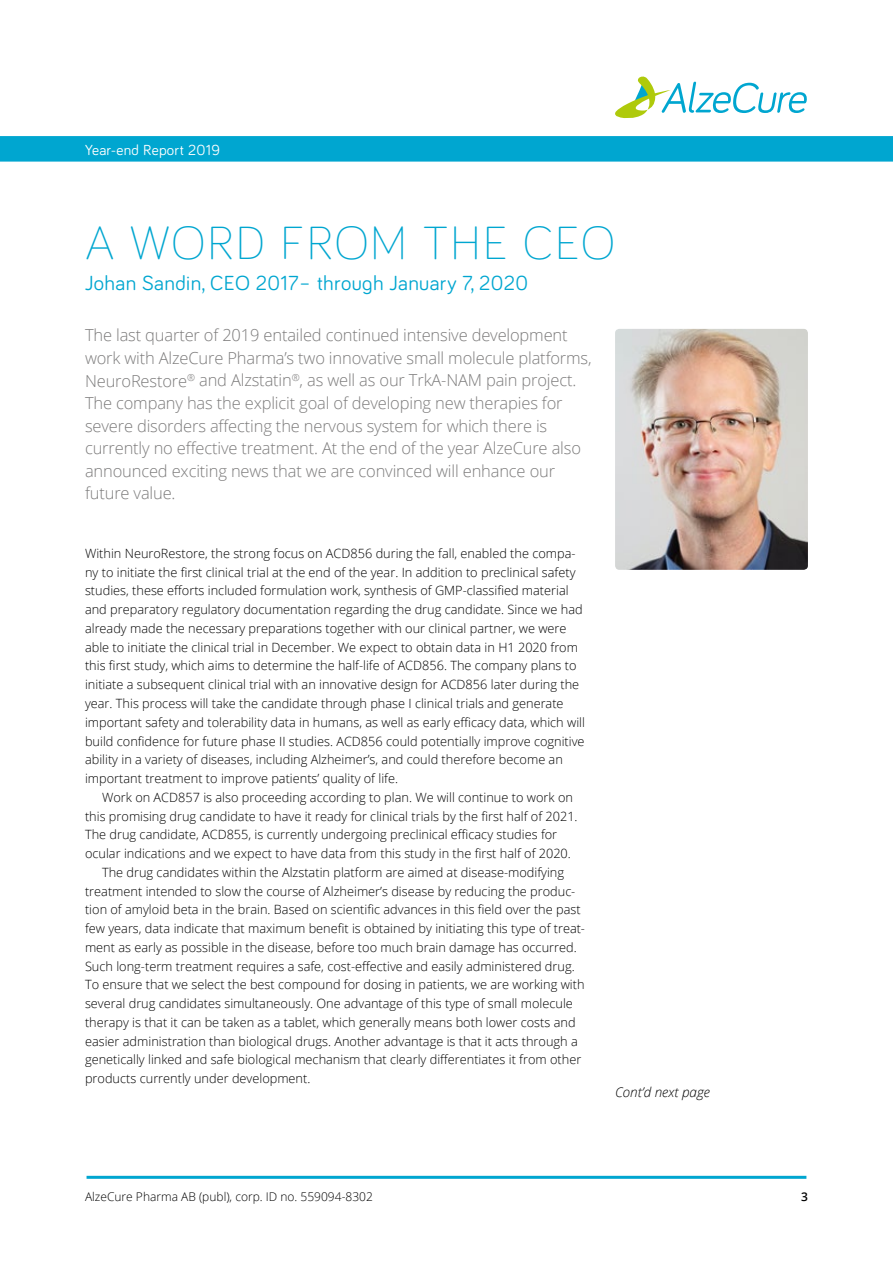
<style>
.page{position:relative;width:893px;height:1263px;background:#fff}
.page>*{position:absolute;margin:0;border:0;box-sizing:border-box;transform-origin:0 0}
.t1{font:300 48px "Bariol";letter-spacing:.04em;color:#00a6d0}
.t2{font:21px "Bariol";letter-spacing:.02em;color:#00a6d0}
.t3{font:300 16.5px/22.5px "Open Sans";letter-spacing:-.01em;color:#7c7b7b}
.t4{font:15px "Bariol";letter-spacing:.02em;color:#fff}
.t5{font:italic 300 13.5px "Open Sans";color:#000}
.t6{font:300 12.75px/18.8px "Open Sans";color:#000}
.t7{font:300 12px "Open Sans";color:#000}
.t8{font:600 12px "Open Sans";color:#000}
</style>
<div class="page">
<svg style="left:615px;top:77px;width:192px;height:41px"></svg>
<svg style="left:0;top:136px;width:893px;height:26px;background:#04a7d0"></svg>
<hr style="left:87px;top:1176px;width:719px;height:3px;background:#00a6d0">
<img style="left:615px;top:329px;width:193px;height:241px">
<p class="t4" style="left:85px;top:139px;width:136px">Year-end Report 2019</p>
<h1 class="t1" style="left:85px;top:210px;width:531px">A WORD FROM THE CEO</h1>
<h2 class="t2" style="left:85px;top:269px;width:445px">Johan Sandin, CEO 2017– through January 7, 2020</h2>
<p class="t3" style="left:85px;top:324px;width:508px">The last quarter of 2019 entailed continued intensive development work with AlzeCure Pharma’s two innovative small molecule platforms, NeuroRestore<sup>®</sup> and Alzstatin<sup>®</sup>, as well as our TrkA-NAM pain project.<br>The company has the explicit goal of developing new therapies for severe disorders affecting the nervous system for which there is currently no effective treatment. At the end of the year AlzeCure also announced exciting news that we are convinced will enhance our future value.</p>
<p class="t6" style="left:85px;top:544px;width:501px">Within NeuroRestore, the strong focus on ACD856 during the fall, enabled the compa&shy;ny to initiate the first clinical trial at the end of the year. In addition to preclinical safety studies, these efforts included formulation work, synthesis of GMP-classified material and preparatory regulatory documentation regarding the drug candidate. Since we had already made the necessary preparations together with our clinical partner, we were able to initiate the clinical trial in December. We expect to obtain data in H1 2020 from this first study, which aims to determine the half-life of ACD856. The company plans to initiate a subsequent clinical trial with an innovative design for ACD856 later during the year. This process will take the candidate through phase I clinical trials and generate important safety and tolerability data in humans, as well as early efficacy data, which will build confidence for future phase II studies. ACD856 could potentially improve cognitive ability in a variety of diseases, including Alzheimer’s, and could therefore become an important treatment to improve patients’ quality of life.</p>
<p class="t6" style="left:102px;top:787px;width:472px">Work on ACD857 is also proceeding according to plan. We will continue to work on</p>
<p class="t6" style="left:85px;top:806px;width:494px">this promising drug candidate to have it ready for clinical trials by the first half of 2021.</p>
<p class="t6" style="left:85px;top:825px;width:474px">The drug candidate, ACD855, is currently undergoing preclinical efficacy studies for</p>
<p class="t6" style="left:85px;top:844px;width:487px">ocular indications and we expect to have data from this study in the first half of 2020.</p>
<p class="t6" style="left:102px;top:862px;width:463px">The drug candidates within the Alzstatin platform are aimed at disease-modifying</p>
<p class="t6" style="left:85px;top:881px;width:492px">treatment intended to slow the course of Alzheimer’s disease by reducing the produc-</p>
<p class="t6" style="left:85px;top:900px;width:497px">tion of amyloid beta in the brain. Based on scientific advances in this field over the past</p>
<p class="t6" style="left:85px;top:919px;width:502px">few years, data indicate that maximum benefit is obtained by initiating this type of treat-</p>
<p class="t6" style="left:85px;top:937px;width:493px">ment as early as possible in the disease, before too much brain damage has occurred.</p>
<p class="t6" style="left:85px;top:956px;width:491px">Such long-term treatment requires a safe, cost-effective and easily administered drug.</p>
<p class="t6" style="left:85px;top:975px;width:501px">To ensure that we select the best compound for dosing in patients, we are working with</p>
<p class="t6" style="left:85px;top:994px;width:489px">several drug candidates simultaneously. One advantage of this type of small molecule</p>
<p class="t6" style="left:85px;top:1012px;width:492px">therapy is that it can be taken as a tablet, which generally means both lower costs and</p>
<p class="t6" style="left:85px;top:1031px;width:494px">easier administration than biological drugs. Another advantage is that it acts through a</p>
<p class="t6" style="left:85px;top:1050px;width:498px">genetically linked and safe biological mechanism that clearly differentiates it from other</p>
<p class="t6" style="left:85px;top:1069px;width:227px">products currently under development.</p>
<p class="t5" style="left:615px;top:1083px;width:96px">Cont’d next page</p>
<p class="t7" style="left:85px;top:1189px;width:289px">AlzeCure Pharma AB (publ), corp. ID no. 559094-8302</p>
<p class="t8" style="left:801px;top:1189px;width:8px">3</p>
</div>
